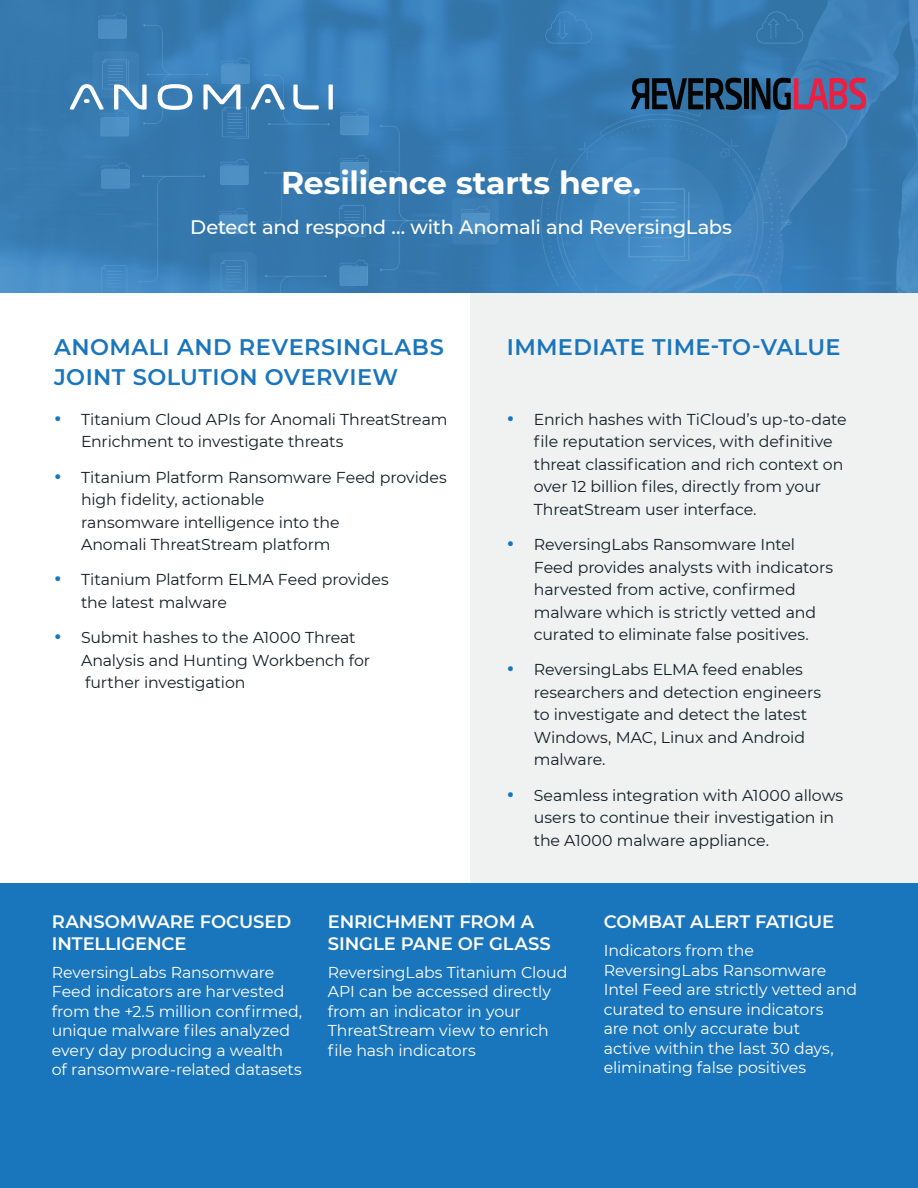
<style>
.page{position:relative;width:918px;height:1188px;background:#fff}
.page>*{position:absolute;margin:0;border:0;box-sizing:border-box;transform-origin:0 0}
.t1{font:700 31.5px "Montserrat";letter-spacing:-.01em;color:#fff}
.t2{font:600 22.5px/30px "Montserrat";letter-spacing:.02em;color:#1975bc}
.t3{font:500 19.5px "Montserrat";letter-spacing:-.01em;color:#fff}
.t4{font:600 18px/21.6px "Montserrat";letter-spacing:-.005em;color:#fff}
.t5{font:15.75px/22.5px "Montserrat";letter-spacing:-.005em;color:#111e27}
.t6{font:15.75px/19.5px "Montserrat";letter-spacing:-.005em;color:#fff}
.s1{font-weight:600;font-size:22.5px;color:#1576bd}
</style>
<div class="page">
<div style="left:471px;top:292px;width:447px;height:599px;background:#f0f1f1"></div>
<div style="left:0;top:883px;width:918px;height:305px;background:#1975bc"></div>
<svg style="left:0;top:0;width:918px;height:292px;fill:#367bb2"></svg>
<svg style="left:70px;top:84px;width:263px;height:26px"></svg>
<svg style="left:630px;top:78px;width:112px;height:32px"></svg>
<hr style="left:744px;top:78px;width:4px;height:31px;background:#040503">
<svg style="left:752px;top:78px;width:114px;height:32px"></svg>
<h1 class="t1" style="left:281px;top:160px;width:362px">Resilience starts here.</h1>
<p class="t3" style="left:190px;top:214px;width:543px">Detect and respond ... with Anomali and ReversingLabs</p>
<h2 class="t2" style="left:54px;top:331px;width:391px">ANOMALI AND REVERSINGLABS<br>JOINT SOLUTION OVERVIEW</h2>
<p class="t5" style="left:81px;top:407px;width:368px;text-indent:-27px"><span class="s1">•</span> Titanium Cloud APIs for Anomali ThreatStream<br>Enrichment to investigate threats</p>
<p class="t5" style="left:81px;top:465px;width:367px;text-indent:-27px"><span class="s1">•</span> Titanium Platform Ransomware Feed provides high fidelity, actionable<br>ransomware intelligence into the<br>Anomali ThreatStream platform</p>
<p class="t5" style="left:81px;top:568px;width:309px;text-indent:-27px"><span class="s1">•</span> Titanium Platform ELMA Feed provides the latest malware</p>
<p class="t5" style="left:81px;top:626px;width:291px;text-indent:-27px"><span class="s1">•</span> Submit hashes to the A1000 Threat<br>Analysis and Hunting Workbench for further investigation</p>
<h2 class="t2" style="left:507px;top:331px;width:335px">IMMEDIATE TIME-TO-VALUE</h2>
<p class="t5" style="left:534px;top:407px;width:314px;text-indent:-27px"><span class="s1">•</span> Enrich hashes with TiCloud’s up-to-date file reputation services, with definitive threat classification and rich context on over 12 billion files, directly from your ThreatStream user interface.</p>
<p class="t5" style="left:534px;top:533px;width:301px;text-indent:-27px"><span class="s1">•</span> ReversingLabs Ransomware Intel Feed provides analysts with indicators harvested from active, confirmed malware which is strictly vetted and curated to eliminate false positives.</p>
<p class="t5" style="left:534px;top:658px;width:289px;text-indent:-27px"><span class="s1">•</span> ReversingLabs ELMA feed enables researchers and detection engineers to investigate and detect the latest<br>Windows, MAC, Linux and Android malware.</p>
<p class="t5" style="left:534px;top:783px;width:311px;text-indent:-27px"><span class="s1">•</span> Seamless integration with A1000 allows users to continue their investigation in the A1000 malware appliance.</p>
<p class="t4" style="left:52px;top:910px;width:241px">RANSOMWARE FOCUSED<br>INTELLIGENCE</p>
<p class="t6" style="left:52px;top:962px;width:252px">ReversingLabs Ransomware<br>Feed indicators are harvested from the +2.5 million confirmed, unique malware files analyzed every day producing a wealth of ransomware-related datasets</p>
<p class="t4" style="left:328px;top:910px;width:225px">ENRICHMENT FROM A<br>SINGLE PANE OF GLASS</p>
<p class="t6" style="left:328px;top:962px;width:241px">ReversingLabs Titanium Cloud<br>API can be accessed directly from an indicator in your<br>ThreatStream view to enrich file hash indicators</p>
<p class="t4" style="left:604px;top:910px;width:232px">COMBAT ALERT FATIGUE</p>
<p class="t6" style="left:604px;top:940px;width:255px">Indicators from the<br>ReversingLabs Ransomware<br>Intel Feed are strictly vetted and curated to ensure indicators<br>are not only accurate but<br>active within the last 30 days, eliminating false positives</p>
</div>
